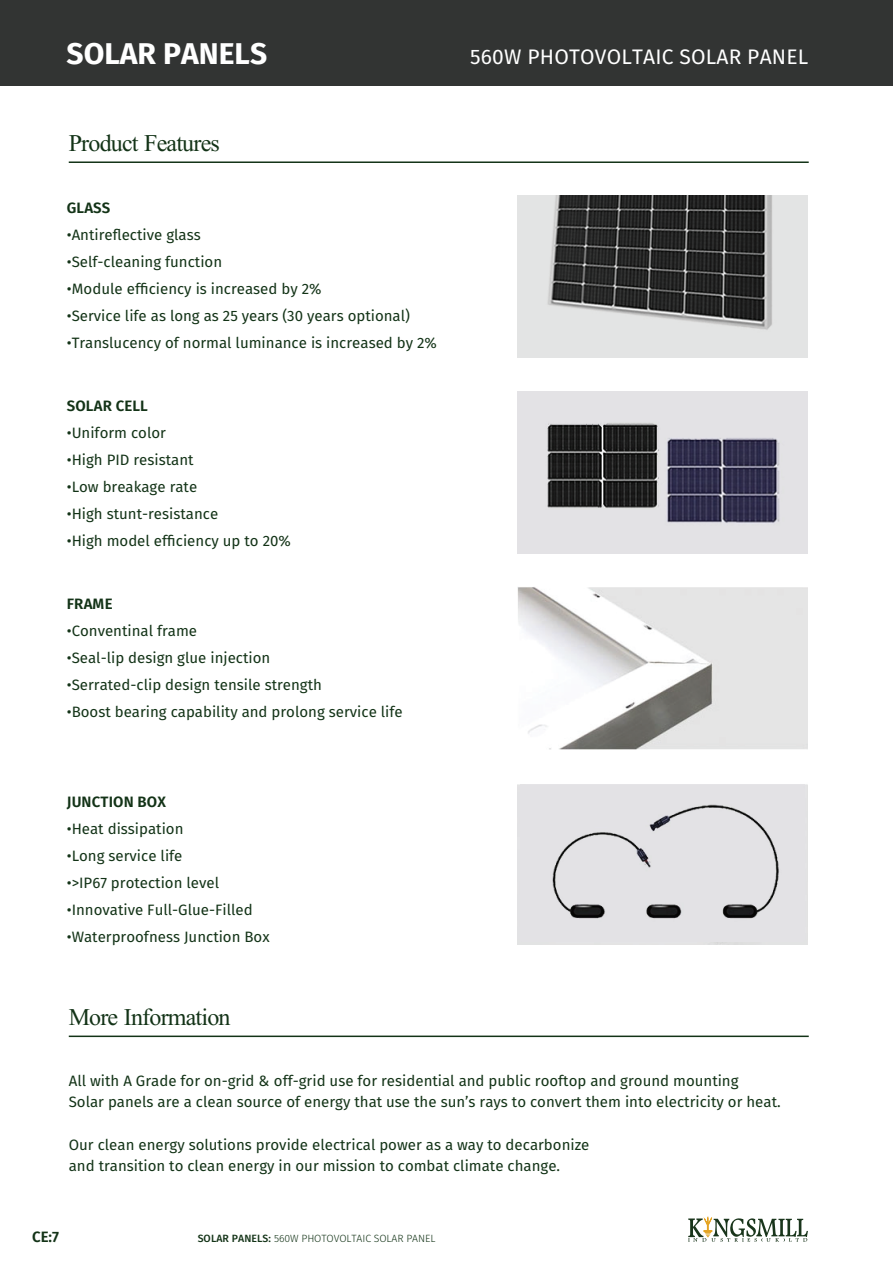
<style>
.page{position:relative;width:893px;height:1263px;background:#fff}
.page>*{position:absolute;margin:0;border:0;box-sizing:border-box;transform-origin:0 0}
.t1{font:700 30px "Fira Sans";color:#fff}
.t2{font:24px "Arm Times ST";letter-spacing:-.035em;color:#133317}
.t3{font:21px "Fira Sans";letter-spacing:.01em;color:#fff}
.t4{font:15px/21.3px "Fira Sans";color:#133317}
.t5{font:600 15px "Fira Sans";letter-spacing:.01em;color:#133317}
.t6{font:300 10.5px "Fira Sans";letter-spacing:-.01em;color:#133317}
.s1{font-weight:500}
</style>
<div class="page">
<img style="left:517px;top:196px;width:290px;height:162px">
<img style="left:517px;top:391px;width:290px;height:163px">
<img style="left:517px;top:587px;width:290px;height:162px">
<div style="left:520px;top:784px;width:284px;height:157px;background:#e3e2e5"></div>
<div style="left:0;top:0;width:893px;height:85px;background:#323433"></div>
<svg style="left:688px;top:1216px;width:120px;height:26px"></svg>
<hr style="left:69px;top:1035px;width:740px;height:2px;background:#133317">
<hr style="left:69px;top:161px;width:740px;height:2px;background:#133317">
<h1 class="t1" style="left:67px;top:28px;width:202px">SOLAR PANELS</h1>
<h3 class="t3" style="left:470px;top:41px;width:340px">560W PHOTOVOLTAIC SOLAR PANEL</h3>
<h2 class="t2" style="left:69px;top:129px;width:153px">Product Features</h2>
<p class="t5" style="left:67px;top:196px;width:45px">GLASS</p>
<p class="t4" style="left:67px;top:224px;width:135px">•Antireflective glass</p>
<p class="t4" style="left:67px;top:251px;width:157px">•Self-cleaning function</p>
<p class="t4" style="left:67px;top:278px;width:256px">•Module efficiency is increased by 2%</p>
<p class="t4" style="left:67px;top:305px;width:345px">•Service life as long as 25 years (30 years optional)</p>
<p class="t4" style="left:67px;top:332px;width:372px">•Translucency of normal luminance is increased by 2%</p>
<p class="t5" style="left:67px;top:394px;width:83px">SOLAR CELL</p>
<p class="t4" style="left:67px;top:422px;width:101px">•Uniform color</p>
<p class="t4" style="left:67px;top:449px;width:128px">•High PID resistant</p>
<p class="t4" style="left:67px;top:476px;width:132px">•Low breakage rate</p>
<p class="t4" style="left:67px;top:503px;width:153px">•High stunt-resistance</p>
<p class="t4" style="left:67px;top:530px;width:226px">•High model efficiency up to 20%</p>
<p class="t5" style="left:67px;top:592px;width:47px">FRAME</p>
<p class="t4" style="left:67px;top:620px;width:132px">•Conventinal frame</p>
<p class="t4" style="left:67px;top:647px;width:205px">•Seal-lip design glue injection</p>
<p class="t4" style="left:67px;top:674px;width:257px">•Serrated-clip design tensile strength</p>
<p class="t4" style="left:67px;top:701px;width:337px">•Boost bearing capability and prolong service life</p>
<p class="t5" style="left:67px;top:790px;width:101px">JUNCTION BOX</p>
<p class="t4" style="left:67px;top:818px;width:118px">•Heat dissipation</p>
<p class="t4" style="left:67px;top:845px;width:117px">•Long service life</p>
<p class="t4" style="left:67px;top:872px;width:154px">•&gt;IP67 protection level</p>
<p class="t4" style="left:67px;top:899px;width:187px">•Innovative Full-Glue-Filled</p>
<p class="t4" style="left:67px;top:926px;width:204px">•Waterproofness Junction Box</p>
<h2 class="t2" style="left:69px;top:1003px;width:163px">More Information</h2>
<p class="t4" style="left:69px;top:1069px;width:713px">All with A Grade for on-grid &amp; off-grid use for residential and public rooftop and ground mounting<br>Solar panels are a clean source of energy that use the sun’s rays to convert them into electricity or heat.</p>
<p class="t4" style="left:69px;top:1133px;width:522px">Our clean energy solutions provide electrical power as a way to decarbonize and transition to clean energy in our mission to combat climate change.</p>
<p class="t5" style="left:32px;top:1224px;width:29px">CE:7</p>
<p class="t6" style="left:198px;top:1230px;width:239px"><span class="s1">SOLAR PANELS:</span> 560W PHOTOVOLTAIC SOLAR PANEL</p>
</div>
